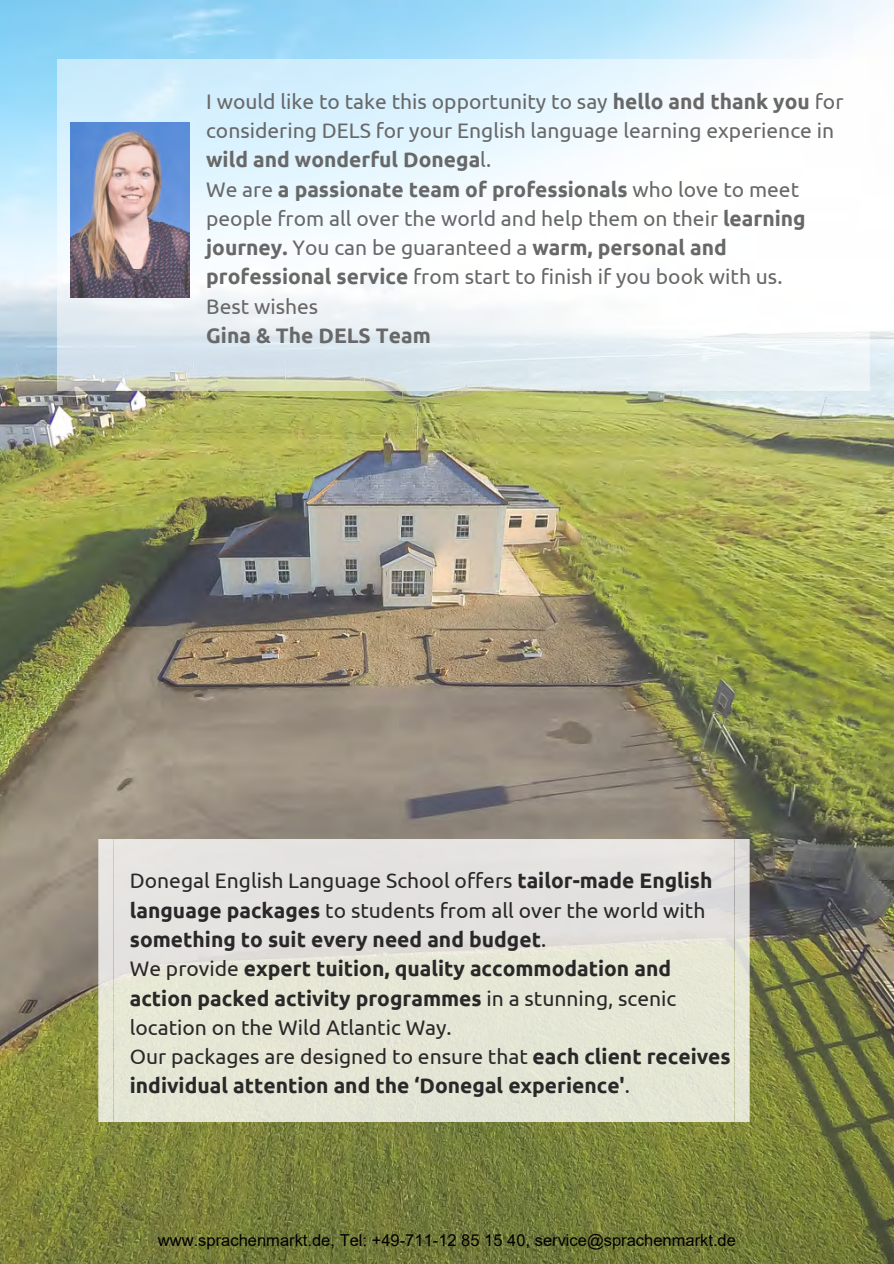
<style>
.page{position:relative;width:894px;height:1264px;background:#fff}
.page>*{position:absolute;margin:0;border:0;box-sizing:border-box;transform-origin:0 0}
.t1{font:21px/29.2px "Ubuntu";color:#686868}
.t2{font:700 21px/29.2px "Ubuntu";color:#282828}
.t3{font:21px/29.2px "Ubuntu";color:#282828}
.t4{font:700 21px "Ubuntu";color:#686868}
.t5{font:16.5px "Arial";color:#000}
.s1{font-weight:700}
.s2{font-weight:400}
</style>
<div class="page">
<img style="left:0;top:0;width:893px;height:1263px">
<div style="left:214px;top:839px;width:419px;height:282px;background:#e4e4d7"></div>
<div style="left:114px;top:839px;width:100px;height:282px;background:#e6e5d9"></div>
<svg style="left:98px;top:839px;width:16px;height:282px;background:#e2e1d6"></svg>
<div style="left:633px;top:839px;width:101px;height:282px;background:#e5e5d6"></div>
<svg style="left:734px;top:839px;width:15px;height:282px;background:#dfe0d3"></svg>
<svg style="left:202px;top:60px;width:522px;height:331px"></svg>
<svg style="left:76px;top:60px;width:126px;height:331px;background:#d7e8f0"></svg>
<svg style="left:57px;top:60px;width:19px;height:331px"></svg>
<div style="left:724px;top:60px;width:126px;height:331px;background:linear-gradient(to bottom,#fff,#f4f8fa)"></div>
<svg style="left:850px;top:60px;width:19px;height:331px"></svg>
<img style="left:70px;top:122px;width:120px;height:175px">
<p class="t1" style="left:206px;top:86px;width:638px">I would like to take this opportunity to say <span class="s1">hello and thank you</span> for considering DELS for your English language learning experience in <span class="s1">wild and wonderful Donega</span>l.</p>
<p class="t1" style="left:206px;top:174px;width:601px">We are <span class="s1">a passionate team of professionals</span> who love to meet people from all over the world and help them on their <span class="s1">learning journey.</span> You can be guaranteed a <span class="s1">warm, personal and professional service</span> from start to finish if you book with us.</p>
<p class="t1" style="left:206px;top:291px;width:114px">Best wishes</p>
<p class="t4" style="left:206px;top:323px;width:226px">Gina &amp; The DELS Team</p>
<p class="t3" style="left:130px;top:866px;width:584px">Donegal English Language School offers <span class="s1">tailor-made English language packages</span> to students from all over the world with <span class="s1">something to suit every need and budget</span>.</p>
<p class="t2" style="left:130px;top:953px;width:548px"><span class="s2">We provide</span> expert tuition, quality accommodation and action packed activity programmes <span class="s2">in a stunning, scenic location on the Wild Atlantic Way.</span></p>
<p class="t2" style="left:130px;top:1041px;width:602px"><span class="s2">Our packages are designed to ensure that</span> each client receives individual attention and the ‘Donegal experience'<span class="s2">.</span></p>
<p class="t5" style="left:158px;top:1229px;width:579px">www.sprachenmarkt.de, Tel: +49-711-12 85 15 40, service@sprachenmarkt.de</p>
</div>
